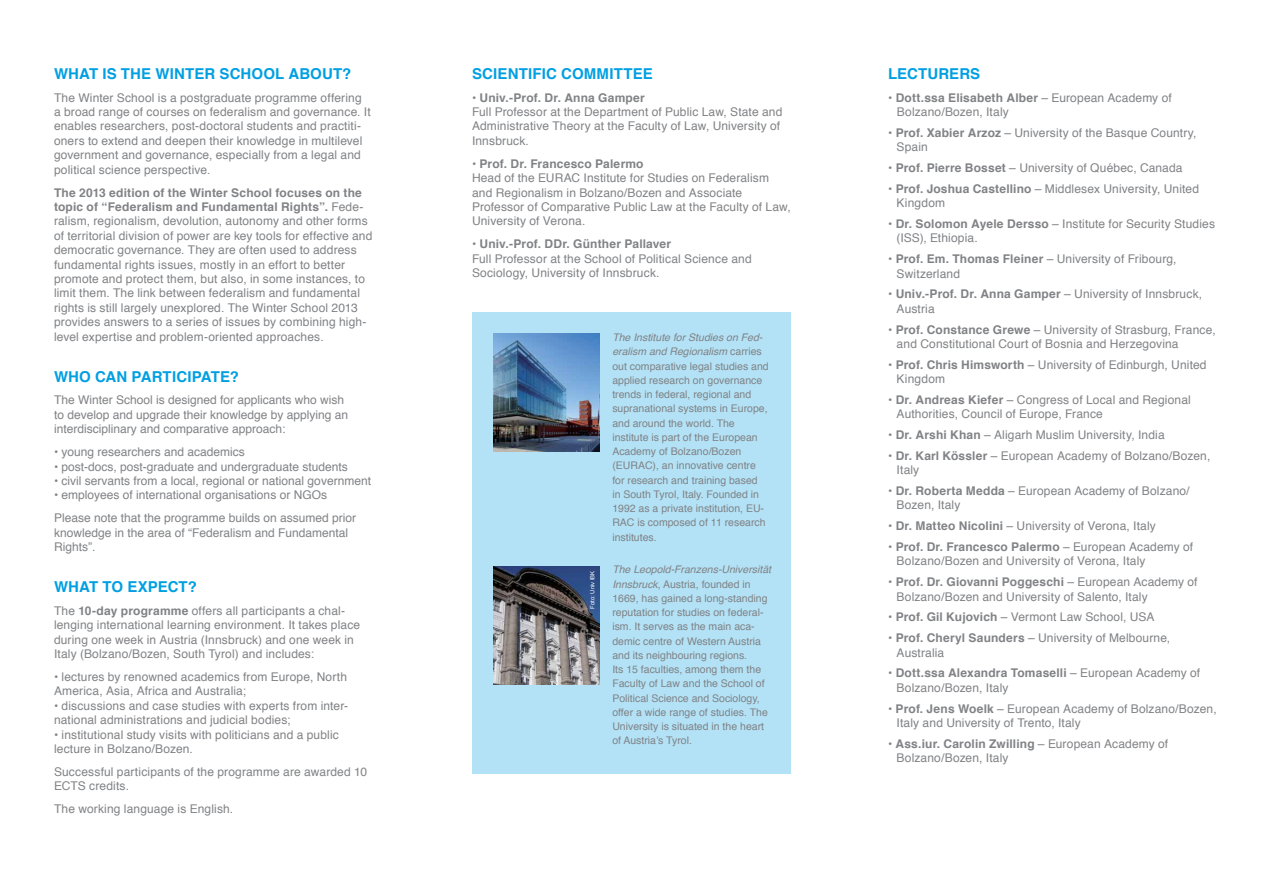
<style>
.page{position:relative;width:1263px;height:893px;background:#fff}
.page>*{position:absolute;margin:0;border:0;box-sizing:border-box;transform-origin:0 0}
.t1{font:700 15px "Helvetica";letter-spacing:.01em;color:#009fe2}
.t2{font:12px/14.4px "Helvetica";letter-spacing:.01em;color:#808285}
.t3{font:10.5px/14.2px "Helvetica";color:#808285}
.t4{font:5.85px "Helvetica";color:#fff}
.s1{font-weight:700}
.s2{font-style:italic}
</style>
<div class="page">
<div style="left:472px;top:312px;width:319px;height:461px;background:#b3e2f6"></div>
<img style="left:493px;top:333px;width:107px;height:118px">
<img style="left:493px;top:566px;width:107px;height:118px">
<p class="t1" style="left:54px;top:61px;width:299px">WHAT IS THE WINTER SCHOOL ABOUT?</p>
<p class="t2" style="left:54px;top:91px;width:318px">The Winter School is a postgraduate programme offering a broad range of courses on federalism and governance. It enables researchers, post-doctoral students and practiti&shy;oners to extend and deepen their knowledge in multilevel government and governance, especially from a legal and political science perspective.</p>
<p class="t2" style="left:54px;top:186px;width:320px"><span class="s1">The 2013 edition of the Winter School focuses on the topic of “Federalism and Fundamental Rights”.</span> Fede&shy;ralism, regionalism, devolution, autonomy and other forms of territorial division of power are key tools for effective and democratic governance. They are often used to address fundamental rights issues, mostly in an effort to better promote and protect them, but also, in some instances, to limit them. The link between federalism and fundamental rights is still largely unexplored. The Winter School 2013 provides answers to a series of issues by combining high&shy;level expertise and problem-oriented approaches.</p>
<p class="t1" style="left:54px;top:364px;width:187px">WHO CAN PARTICIPATE?</p>
<p class="t2" style="left:54px;top:393px;width:296px">The Winter School is designed for applicants who wish to develop and upgrade their knowledge by applying an interdisciplinary and comparative approach:</p>
<p class="t2" style="left:54px;top:445px;width:192px">• young researchers and academics</p>
<p class="t2" style="left:54px;top:459px;width:295px">• post-docs, post-graduate and undergraduate students</p>
<p class="t2" style="left:54px;top:474px;width:318px">• civil servants from a local, regional or national government</p>
<p class="t2" style="left:54px;top:484px;width:304px;line-height:23px">• employees of international organisations or NGOs<br>Please note that the programme builds on assumed prior</p>
<p class="t2" style="left:54px;top:526px;width:296px">knowledge in the area of “Federalism and Fundamental<br>Rights”.</p>
<p class="t1" style="left:54px;top:575px;width:145px">WHAT TO EXPECT?</p>
<p class="t2" style="left:54px;top:604px;width:308px">The <span class="s1">10-day programme</span> offers all participants a chal&shy;lenging international learning environment. It takes place during one week in Austria (Innsbruck) and one week in Italy (Bolzano/Bozen, South Tyrol) and includes:</p>
<p class="t2" style="left:54px;top:670px;width:294px">• lectures by renowned academics from Europe, North<br>America, Asia, Africa and Australia;</p>
<p class="t2" style="left:54px;top:699px;width:294px">• discussions and case studies with experts from inter&shy;national administrations and judicial bodies;</p>
<p class="t2" style="left:54px;top:727px;width:286px">• institutional study visits with politicians and a public lecture in Bolzano/Bozen.</p>
<p class="t2" style="left:54px;top:765px;width:315px">Successful participants of the programme are awarded 10<br>ECTS credits.</p>
<p class="t2" style="left:54px;top:802px;width:181px">The working language is English.</p>
<p class="t1" style="left:472px;top:61px;width:182px">SCIENTIFIC COMMITTEE</p>
<p class="t2" style="left:472px;top:91px;width:312px">• <span class="s1">Univ.-Prof. Dr. Anna Gamper<br></span>Full Professor at the Department of Public Law, State and Administrative Theory at the Faculty of Law, University of Innsbruck.</p>
<p class="t2" style="left:472px;top:157px;width:320px">• <span class="s1">Prof. Dr. Francesco Palermo<br></span>Head of the EURAC Institute for Studies on Federalism and Regionalism in Bolzano/Bozen and Associate Professor of Comparative Public Law at the Faculty of Law, University of Verona.</p>
<p class="t2" style="left:472px;top:237px;width:281px">• <span class="s1">Univ.-Prof. DDr. Günther Pallaver<br></span>Full Professor at the School of Political Science and<br>Sociology, University of Innsbruck.</p>
<p class="t4" style="left:588px;top:609px;width:39px;rotate:-90deg">Foto: Univ IBK</p>
<p class="t3" style="left:612px;top:331px;width:158px"><span class="s2">The Institute for Studies on Fed&shy;eralism and Regionalism</span> carries out comparative legal studies and applied research on governance trends in federal, regional and supranational systems in Europe, and around the world. The institute is part of the European<br>Academy of Bolzano/Bozen (EURAC), an innovative centre for research and training based<br>in South Tyrol, Italy. Founded in<br>1992 as a private institution, EU-<br>RAC is composed of 11 research institutes.</p>
<p class="t3" style="left:612px;top:563px;width:160px"><span class="s2">The Leopold-Franzens-Universität<br>Innsbruck</span>, Austria, founded in<br>1669, has gained a long-standing reputation for studies on federal&shy;ism. It serves as the main aca&shy;demic centre of Western Austria and its neighbouring regions.<br>Its 15 faculties, among them the<br>Faculty of Law and the School of<br>Political Science and Sociology, offer a wide range of studies. The<br>University is situated in the heart of Austria’s Tyrol.</p>
<p class="t1" style="left:888px;top:61px;width:94px">LECTURERS</p>
<p class="t2" style="left:897px;top:91px;width:276px;text-indent:-9px">• <span class="s1">Dott.ssa Elisabeth Alber</span> – European Academy of<br>Bolzano/Bozen, Italy</p>
<p class="t2" style="left:897px;top:126px;width:301px;text-indent:-9px">• <span class="s1">Prof. Xabier Arzoz</span> – University of the Basque Country,<br>Spain</p>
<p class="t2" style="left:888px;top:161px;width:296px">• <span class="s1">Prof. Pierre Bosset</span> – University of Québec, Canada</p>
<p class="t2" style="left:897px;top:182px;width:304px;text-indent:-9px">• <span class="s1">Prof. Joshua Castellino</span> – Middlesex University, United<br>Kingdom</p>
<p class="t2" style="left:897px;top:217px;width:320px;text-indent:-9px">• <span class="s1">Dr. Solomon Ayele Dersso</span> – Institute for Security Studies (ISS), Ethiopia.</p>
<p class="t2" style="left:897px;top:252px;width:281px;text-indent:-9px">• <span class="s1">Prof. Em. Thomas Fleiner</span> – University of Fribourg,<br>Switzerland</p>
<p class="t2" style="left:897px;top:287px;width:307px;text-indent:-9px">• <span class="s1">Univ.-Prof. Dr. Anna Gamper</span> – University of Innsbruck,<br>Austria</p>
<p class="t2" style="left:897px;top:322px;width:321px;text-indent:-9px">• <span class="s1">Prof. Constance Grewe</span> – University of Strasburg, France, and Constitutional Court of Bosnia and Herzegovina</p>
<p class="t2" style="left:897px;top:358px;width:311px;text-indent:-9px">• <span class="s1">Prof. Chris Himsworth</span> – University of Edinburgh, United<br>Kingdom</p>
<p class="t2" style="left:897px;top:393px;width:296px;text-indent:-9px">• <span class="s1">Dr. Andreas Kiefer</span> – Congress of Local and Regional<br>Authorities, Council of Europe, France</p>
<p class="t2" style="left:888px;top:428px;width:278px">• <span class="s1">Dr. Arshi Khan</span> – Aligarh Muslim University, India</p>
<p class="t2" style="left:897px;top:449px;width:315px;text-indent:-9px">• <span class="s1">Dr. Karl Kössler</span> – European Academy of Bolzano/Bozen,<br>Italy</p>
<p class="t2" style="left:897px;top:484px;width:294px;text-indent:-9px">• <span class="s1">Dr. Roberta Medda</span> – European Academy of Bolzano/<br>Bozen, Italy</p>
<p class="t2" style="left:888px;top:519px;width:269px">• <span class="s1">Dr. Matteo Nicolini</span> – University of Verona, Italy</p>
<p class="t2" style="left:897px;top:540px;width:298px;text-indent:-9px">• <span class="s1">Prof. Dr. Francesco Palermo</span> – European Academy of<br>Bolzano/Bozen and University of Verona, Italy</p>
<p class="t2" style="left:897px;top:575px;width:302px;text-indent:-9px">• <span class="s1">Prof. Dr. Giovanni Poggeschi</span> – European Academy of<br>Bolzano/Bozen and University of Salento, Italy</p>
<p class="t2" style="left:888px;top:610px;width:268px">• <span class="s1">Prof. Gil Kujovich</span> – Vermont Law School, USA</p>
<p class="t2" style="left:897px;top:631px;width:275px;text-indent:-9px">• <span class="s1">Prof. Cheryl Saunders</span> – University of Melbourne,<br>Australia</p>
<p class="t2" style="left:897px;top:666px;width:305px;text-indent:-8px">• <span class="s1">Dott.ssa Alexandra Tomaselli</span> – European Academy of<br>Bolzano/Bozen, Italy</p>
<p class="t2" style="left:897px;top:701px;width:322px;text-indent:-9px">• <span class="s1">Prof. Jens Woelk</span> – European Academy of Bolzano/Bozen,<br>Italy and University of Trento, Italy</p>
<p class="t2" style="left:897px;top:737px;width:273px;text-indent:-9px">• <span class="s1">Ass.iur. Carolin Zwilling</span> – European Academy of<br>Bolzano/Bozen, Italy</p>
</div>
